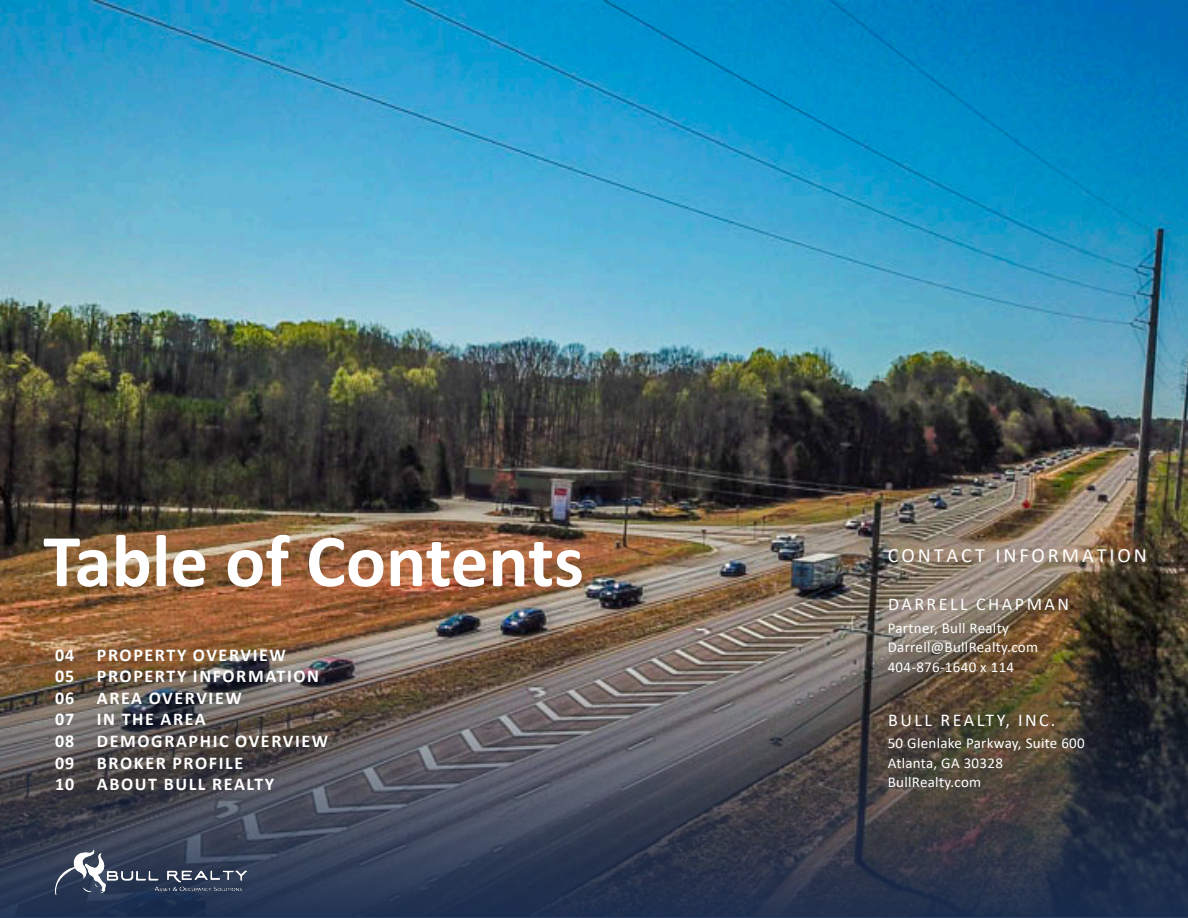
<style>
.page{position:relative;width:1188px;height:918px;background:#fff}
.page>*{position:absolute;margin:0;border:0;box-sizing:border-box;transform-origin:0 0}
.t1{font:700 75px "Calibri";color:#fff}
.t2{font:20.25px "Calibri";letter-spacing:.145em;color:#fff}
.t3{font:700 18px "Calibri";letter-spacing:.09em;color:#fff}
.t4{font:18px "Calibri";letter-spacing:.14em;color:#fff}
.t5{font:15px "Calibri";letter-spacing:.02em;color:#fff}
</style>
<div class="page">
<img style="left:0;top:0;width:1188px;height:630px">
<img style="left:0;top:630px;width:1188px;height:288px">
<img style="left:55px;top:850px;width:191px;height:45px">
<p class="t1" style="left:43px;top:508px;width:542px">Table of Contents</p>
<p class="t3" style="left:55px;top:642px;width:21px">04</p>
<p class="t3" style="left:55px;top:663px;width:21px">05</p>
<p class="t3" style="left:55px;top:685px;width:21px">06</p>
<p class="t3" style="left:55px;top:707px;width:21px">07</p>
<p class="t3" style="left:55px;top:728px;width:21px">08</p>
<p class="t3" style="left:55px;top:750px;width:21px">09</p>
<p class="t3" style="left:55px;top:771px;width:21px">10</p>
<p class="t3" style="left:97px;top:642px;width:191px">PROPERTY OVERVIEW</p>
<p class="t3" style="left:97px;top:663px;width:224px">PROPERTY INFORMATION</p>
<p class="t3" style="left:97px;top:685px;width:146px">AREA OVERVIEW</p>
<p class="t3" style="left:97px;top:707px;width:110px">IN THE AREA</p>
<p class="t3" style="left:97px;top:728px;width:233px">DEMOGRAPHIC OVERVIEW</p>
<p class="t3" style="left:97px;top:750px;width:148px">BROKER PROFILE</p>
<p class="t3" style="left:97px;top:771px;width:179px">ABOUT BULL REALTY</p>
<p class="t2" style="left:888px;top:542px;width:261px">CONTACT INFORMATION</p>
<p class="t4" style="left:888px;top:592px;width:183px">DARRELL CHAPMAN</p>
<p class="t5" style="left:888px;top:617px;width:123px">Partner, Bull Realty</p>
<p class="t5" style="left:888px;top:637px;width:152px">Darrell@BullRealty.com</p>
<p class="t5" style="left:888px;top:656px;width:128px">404-876-1640 x 114</p>
<p class="t4" style="left:888px;top:707px;width:169px">BULL REALTY, INC.</p>
<p class="t5" style="left:888px;top:733px;width:199px">50 Glenlake Parkway, Suite 600</p>
<p class="t5" style="left:888px;top:752px;width:117px">Atlanta, GA 30328</p>
<p class="t5" style="left:888px;top:772px;width:95px">BullRealty.com</p>
</div>
